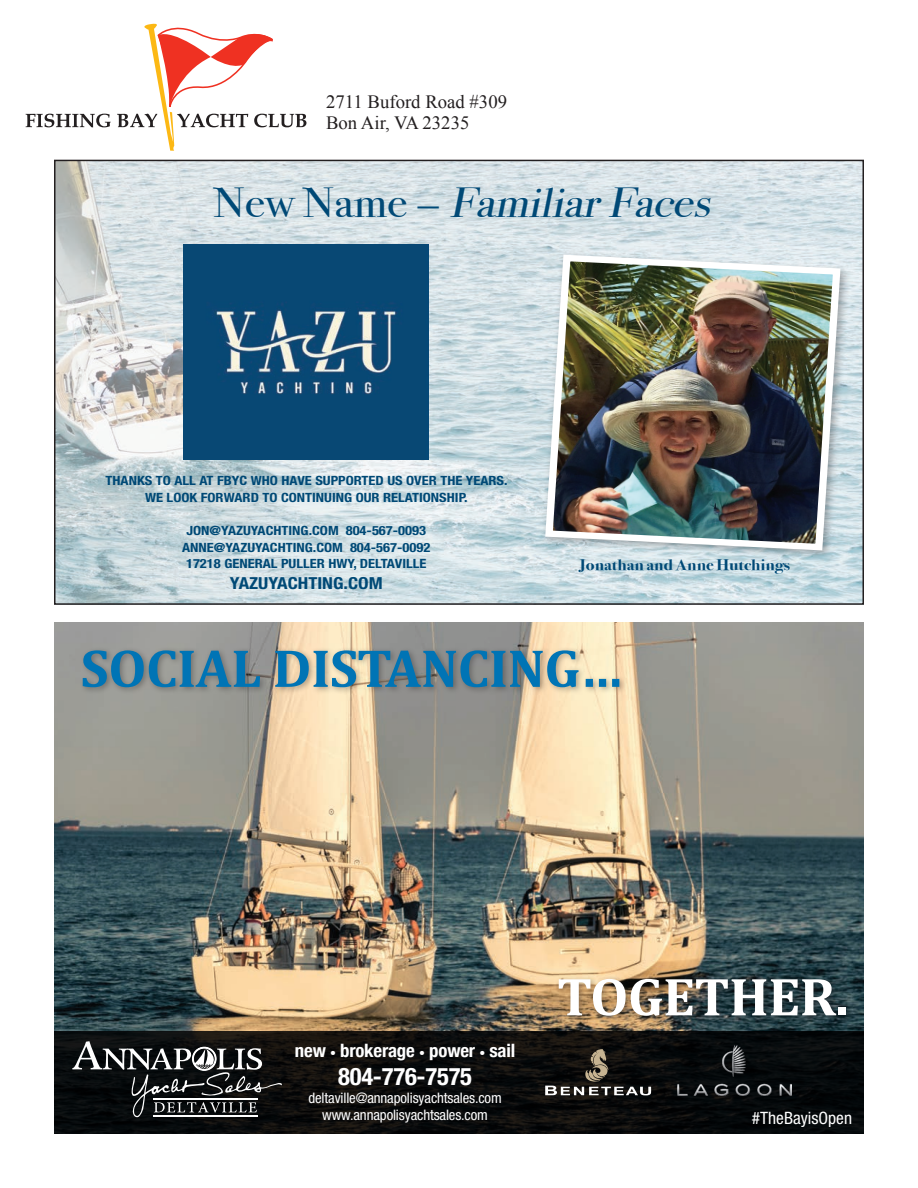
<style>
.page{position:relative;width:918px;height:1188px;background:#fff}
.page>*{position:absolute;margin:0;border:0;box-sizing:border-box;transform-origin:0 0}
.t1{font:700 54px "Cambria";letter-spacing:-.01em;color:#0074b5}
.t2{font:700 54px "Cambria";letter-spacing:-.01em;color:#fff}
.t3{font:italic 42px "Bodoni Svty Two OSITCTT";color:#004976;scale:1.14 1}
.t4{font:700 condensed 24.15px "Helvetica Neue LT Std";letter-spacing:-.01em;color:#fff}
.Header-Arial{font:18.75px "Times New Roman";color:#231f20}
.t5{font:700 condensed 18.45px "Helvetica Neue";letter-spacing:-.01em;color:#fff}
.t6{font:condensed 17.1px "Helvetica Neue LT Std";color:#fff}
.t7{font:700 condensed 16.65px "Helvetica Neue LT Std";color:#004976;scale:1.14 1}
.t8{font:700 15.3px "Bodoni Svty Two OSITCTT";color:#004976;scale:1.14 1}
.t9{font:condensed 14.55px/17.4px "Helvetica Neue LT Std";letter-spacing:-.01em;color:#fff;text-align:center}
.t10{font:700 condensed 12.75px/16.6px "Helvetica Neue LT Std";color:#004976;text-align:center;scale:1.14 1}
.s1{font-style:normal}
.s2{font-size:11.55px}
</style>
<div class="page">
<svg style="left:26px;top:114px;width:85px;height:13px"></svg>
<svg style="left:117px;top:23px;width:189px;height:128px"></svg>
<img style="left:54px;top:622px;width:810px;height:410px">
<svg style="left:54px;top:1032px;width:810px;height:102px;fill:#090b0c"></svg>
<div style="left:79px;top:646px;width:548px;height:49px;background:#231f20;opacity:.35"></div>
<div style="left:555px;top:975px;width:298px;height:49px;background:#231f20;opacity:.35"></div>
<svg style="left:72px;top:1041px;width:210px;height:76px"></svg>
<svg style="left:545px;top:1049px;width:106px;height:46px"></svg>
<img style="left:678px;top:1046px;width:114px;height:49px">
<img style="left:57px;top:163px;width:804px;height:439px">
<img style="left:184px;top:245px;width:245px;height:215px">
<div style="left:541px;top:251px;width:310px;height:309px;background:#231f20;opacity:.35"></div>
<img style="left:541px;top:251px;width:303px;height:303px">
<div style="left:54px;top:160px;width:810px;height:445px;border:2px solid #231f20"></div>
<p class="Header-Arial" style="left:326px;top:89px;width:183px">2711 Buford Road #309</p>
<p class="Header-Arial" style="left:326px;top:110px;width:145px">Bon Air, VA 23235</p>
<h2 class="t3" style="left:213px;top:177px;width:446px"><span class="s1">N e w N a m e –</span> FamiliarFaces</h2>
<p class="t10" style="left:106px;top:472px;width:354px">THANKS TO ALL AT FBYC WHO HAVE SUPPORTED US OVER THE YEARS.<br>WE LOOK FORWARD TO CONTINUING OUR RELATIONSHIP.</p>
<p class="t10" style="left:182px;top:522px;width:219px">JON@YAZUYACHTING.COM 804-567-0093<br>ANNE@YAZUYACHTING.COM 804-567-0092<br>17218 GENERAL PULLER HWY, DELTAVILLE</p>
<h3 class="t7" style="left:230px;top:573px;width:135px">YAZUYACHTING.COM</h3>
<p class="t8" style="left:579px;top:556px;width:187px">Jonathan and Anne Hutchings</p>
<h1 class="t1" style="left:80px;top:630px;width:543px">SOCIAL DISTANCING…</h1>
<h3 class="t5" style="left:295px;top:1035px;width:222px">new <span class="s2">•</span> brokerage <span class="s2">•</span> power <span class="s2">•</span> sail</h3>
<h3 class="t4" style="left:338px;top:1062px;width:135px">804-776-7575</h3>
<p class="t9" style="left:308px;top:1089px;width:195px">deltaville@annapolisyachtsales.com www.annapolisyachtsales.com</p>
<h1 class="t2" style="left:557px;top:959px;width:293px">TOGETHER.</h1>
<h3 class="t6" style="left:752px;top:1108px;width:102px">#TheBayisOpen</h3>
</div>
